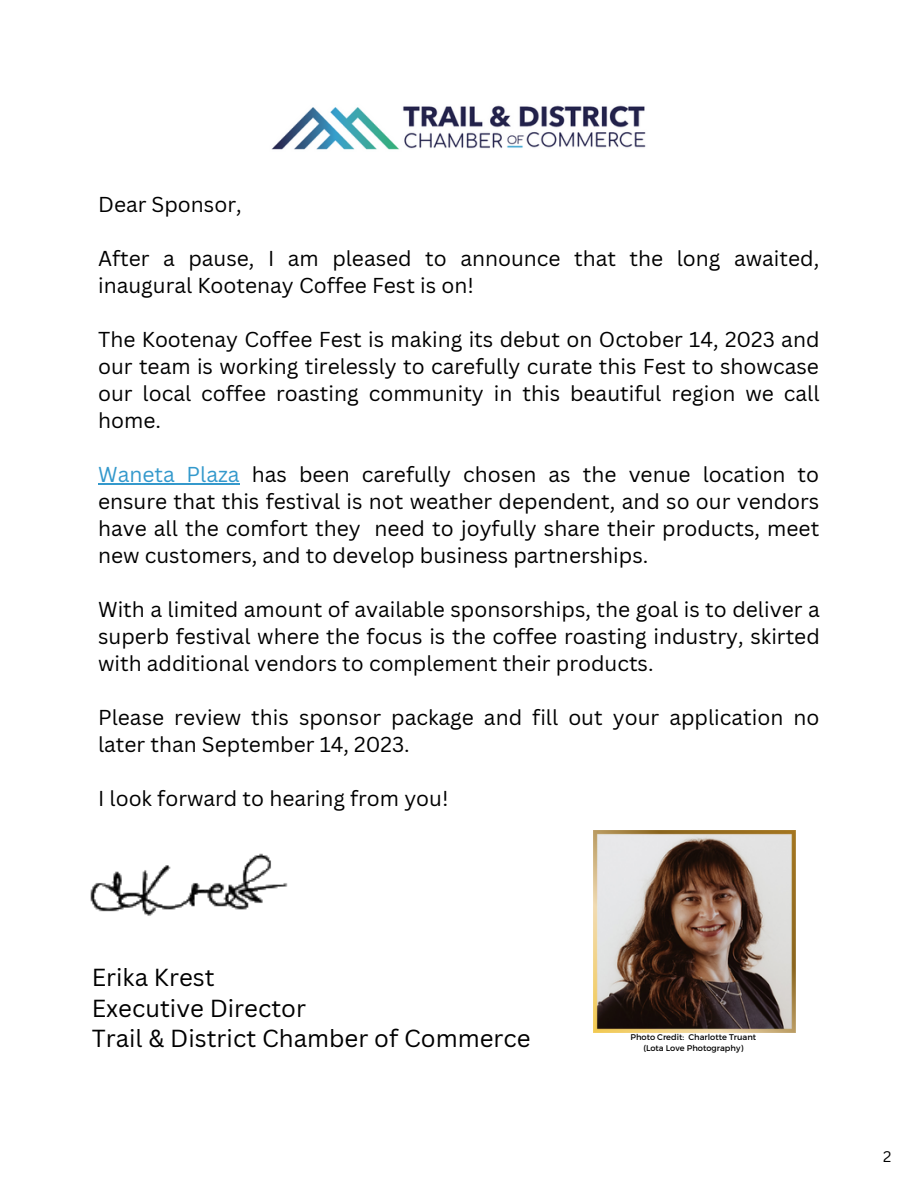
<style>
.page{position:relative;width:918px;height:1188px;background:#fff}
.page>*{position:absolute;margin:0;border:0;box-sizing:border-box;transform-origin:0 0}
.t1{font:24px "Canva Sans";color:#000}
.t2{font:21px/27px "Canva Sans";color:#000;text-align:justify}
.t3{font:15px "Canva Sans";color:#000}
.t4{font:8.25px "Montserrat";color:#000}
.s1{color:#3499cc}
</style>
<div class="page">
<img style="left:90px;top:853px;width:198px;height:63px">
<img style="left:271px;top:105px;width:375px;height:45px">
<img style="left:593px;top:830px;width:202px;height:202px">
<hr style="left:98px;top:483px;width:142px;height:1px;background:#3499cc">
<p class="t2" style="left:98px;top:191px;width:145px">Dear Sponsor,</p>
<p class="t2" style="left:98px;top:245px;width:723px">After a pause, I am pleased to announce that the long awaited, inaugural Kootenay Coffee Fest is on!</p>
<p class="t2" style="left:98px;top:326px;width:723px">The Kootenay Coffee Fest is making its debut on October 14, 2023 and our team is working tirelessly to carefully curate this Fest to showcase our local coffee roasting community in this beautiful region we call home.</p>
<p class="t2" style="left:98px;top:461px;width:723px"><span class="s1">Waneta Plaza</span> has been carefully chosen as the venue location to ensure that this festival is not weather dependent, and so our vendors have all the comfort they need to joyfully share their products, meet new customers, and to develop business partnerships.</p>
<p class="t2" style="left:98px;top:596px;width:723px">With a limited amount of available sponsorships, the goal is to deliver a superb festival where the focus is the coffee roasting industry, skirted with additional vendors to complement their products.</p>
<p class="t2" style="left:98px;top:704px;width:723px">Please review this sponsor package and fill out your application no later than September 14, 2023.</p>
<p class="t2" style="left:98px;top:785px;width:352px">I look forward to hearing from you!</p>
<p class="t1" style="left:92px;top:961px;width:124px">Erika Krest</p>
<p class="t1" style="left:92px;top:991px;width:216px">Executive Director</p>
<p class="t1" style="left:92px;top:1022px;width:440px">Trail &amp; District Chamber of Commerce</p>
<p class="t4" style="left:630px;top:1032px;width:127px">Photo Credit: Charlotte Truant</p>
<p class="t4" style="left:643px;top:1043px;width:101px">(Lota Love Photography)</p>
<p class="t3" style="left:883px;top:1146px;width:10px">2</p>
</div>
